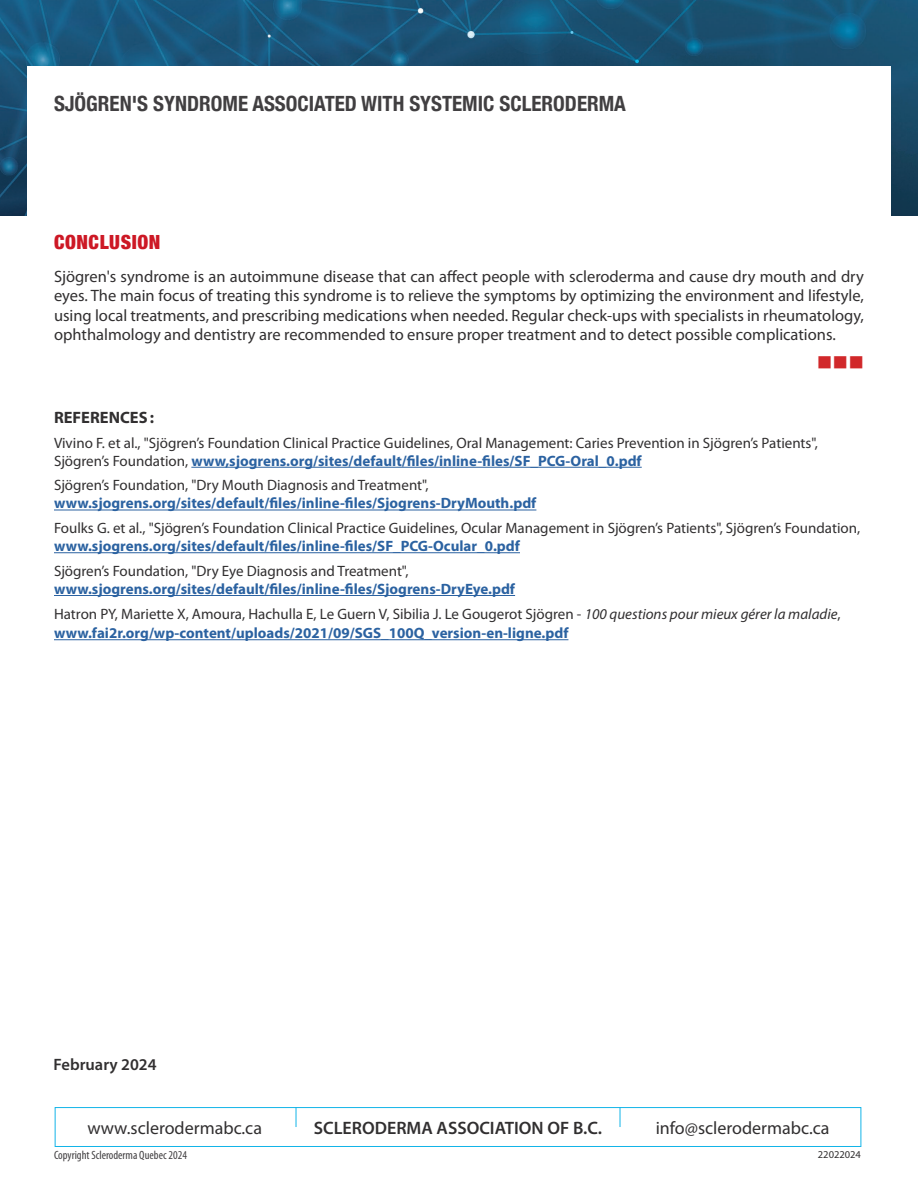
<style>
.page{position:relative;width:918px;height:1188px;background:#fff}
.page>*{position:absolute;margin:0;border:0;box-sizing:border-box;transform-origin:0 0}
.Fiche_Titre{font:700 condensed 21px "Helvetica Neue";color:#413f41}
.contenu{font:21px "Wingdings";color:#d1282a}
.titre_1{font:900 condensed 19.5px "Helvetica Neue";letter-spacing:.03em;color:#cd1825}
.t1{font:18px "Myriad Pro";color:#312f30}
.t2{font:600 18px "Myriad Pro";color:#312f30}
.contenu-2{font:16.5px/19.5px "Myriad Pro";color:#312f30;text-align:justify}
.contenu_indent{font:600 16.5px "Myriad Pro";color:#312f30}
.contenu_indent-2{font:700 16.5px "Myriad Pro";color:#312f30}
.contenu_indent-3{font:15px/18px "Myriad Pro";color:#312f30}
.contenu_indent-4{font:700 15px/18px "Myriad Pro";color:#2b62a1}
.t3{font:condensed 12px "Myriad Pro";color:#413f41}
.intro_text_symptomes{font:10.5px "Myriad Pro";color:#312f30}
.s1{font-weight:700;color:#2b62a1}
.s2{font-weight:400;color:#312f30}
.s3{font-style:italic}
</style>
<div class="page">
<img style="left:0;top:0;width:918px;height:216px">
<div style="left:27px;top:66px;width:864px;height:668px;background:#fff"></div>
<div style="left:55px;top:1107px;width:806px;height:40px;border:1px solid #13b4e8"></div>
<svg style="left:296px;top:1107px;width:1px;height:20px"></svg>
<svg style="left:620px;top:1107px;width:1px;height:20px"></svg>
<hr style="left:191px;top:467px;width:451px;height:1px;background:#2b62a1">
<hr style="left:54px;top:510px;width:482px;height:1px;background:#2b62a1">
<hr style="left:54px;top:552px;width:466px;height:1px;background:#2b62a1">
<hr style="left:54px;top:595px;width:461px;height:1px;background:#2b62a1">
<hr style="left:54px;top:639px;width:514px;height:1px;background:#2b62a1">
<p class="Fiche_Titre" style="left:54px;top:87px;width:573px">SJÖGREN'S SYNDROME ASSOCIATED WITH SYSTEMIC SCLERODERMA</p>
<p class="titre_1" style="left:54px;top:226px;width:108px">CONCLUSION</p>
<p class="contenu-2" style="left:54px;top:266px;width:812px">Sjögren's syndrome is an autoimmune disease that can affect people with scleroderma and cause dry mouth and dry eyes. The main focus of treating this syndrome is to relieve the symptoms by optimizing the environment and lifestyle, using local treatments, and prescribing medications when needed. Regular check-ups with specialists in rheumatology, ophthalmology and dentistry are recommended to ensure proper treatment and to detect possible complications.</p>
<p class="contenu" style="left:817px;top:352px;width:49px">■■■</p>
<p class="contenu_indent-2" style="left:54px;top:407px;width:101px">REFERENCES:</p>
<p class="contenu_indent-3" style="left:54px;top:433px;width:766px">Vivino F. et al., "Sjögren’s Foundation Clinical Practice Guidelines, Oral Management: Caries Prevention in Sjögren’s Patients",<br>Sjögren’s Foundation, <span class="s1">www,sjogrens.org/sites/default/files/inline-files/SF_PCG-Oral_0.pdf</span></p>
<p class="contenu_indent-4" style="left:54px;top:476px;width:484px"><span class="s2">Sjögren’s Foundation, "Dry Mouth Diagnosis and Treatment", </span>www.sjogrens.org/sites/default/files/inline-files/Sjogrens-DryMouth.pdf</p>
<p class="contenu_indent-3" style="left:54px;top:519px;width:808px">Foulks G. et al., "Sjögren’s Foundation Clinical Practice Guidelines, Ocular Management in Sjögren’s Patients", Sjögren’s Foundation, <span class="s1">www.sjogrens.org/sites/default/files/inline-files/SF_PCG-Ocular_0.pdf</span></p>
<p class="contenu_indent-4" style="left:54px;top:561px;width:463px"><span class="s2">Sjögren’s Foundation, "Dry Eye Diagnosis and Treatment", </span>www.sjogrens.org/sites/default/files/inline-files/Sjogrens-DryEye.pdf</p>
<p class="contenu_indent-3" style="left:54px;top:604px;width:788px;line-height:19.5px">Hatron PY, Mariette X, Amoura, Hachulla E, Le Guern V, Sibilia J. Le Gougerot Sjögren - <span class="s3">100 questions pour mieux gérer la maladie</span>, <span class="s1">www.fai2r.org/wp-content/uploads/2021/09/SGS_100Q_version-en-ligne.pdf</span></p>
<p class="contenu_indent" style="left:54px;top:1054px;width:105px">February 2024</p>
<p class="t1" style="left:87px;top:1117px;width:176px">www.sclerodermabc.ca</p>
<p class="t2" style="left:314px;top:1116px;width:290px">SCLERODERMA ASSOCIATION OF B.C.</p>
<p class="t1" style="left:656px;top:1117px;width:175px">info@sclerodermabc.ca</p>
<p class="t3" style="left:54px;top:1148px;width:135px">Copyright Scleroderma Quebec 2024</p>
<p class="intro_text_symptomes" style="left:818px;top:1148px;width:45px">22022024</p>
</div>
